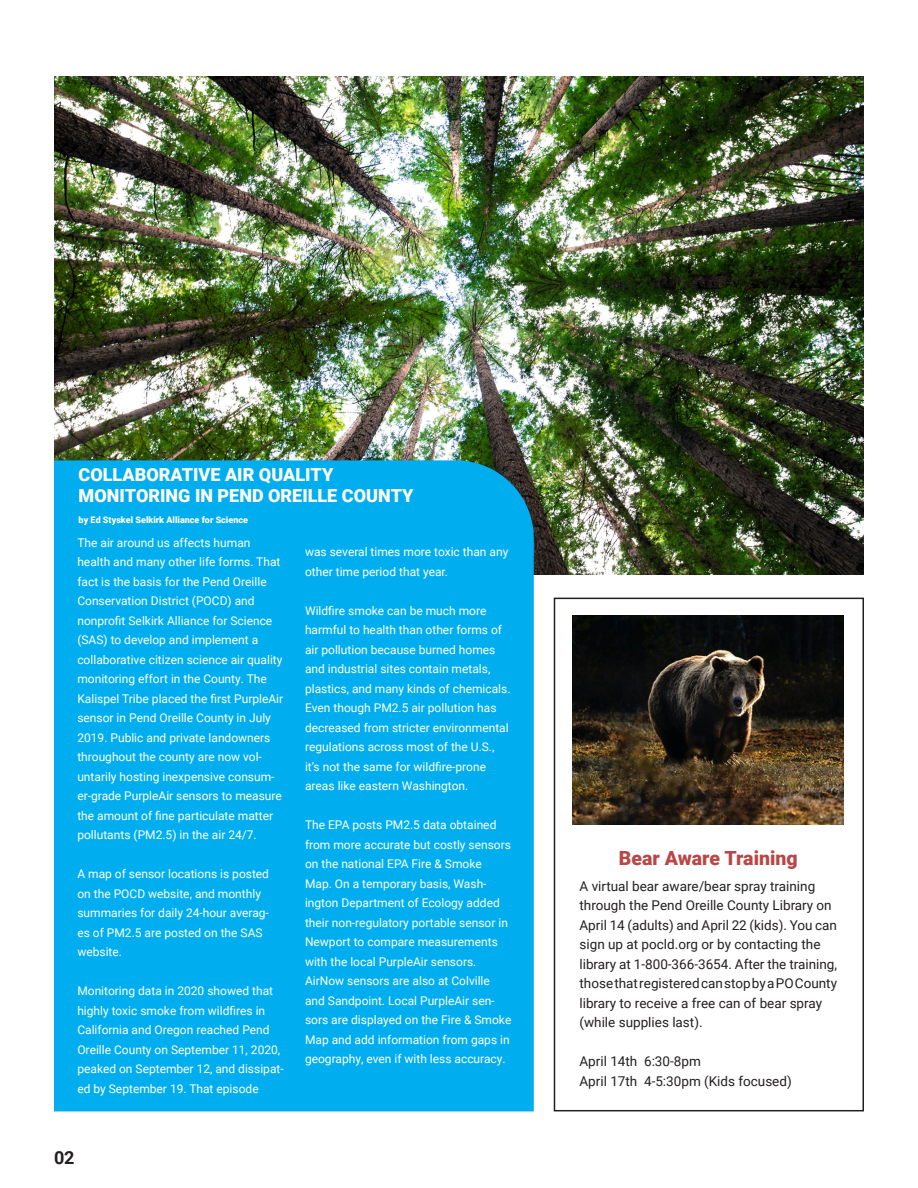
<style>
.page{position:relative;width:918px;height:1188px;background:#fff}
.page>*{position:absolute;margin:0;border:0;box-sizing:border-box;transform-origin:0 0}
.Title_to_Begin{font:900 19.5px "Roboto";color:#b94747}
.Insert_Your_Title{font:900 18px "Roboto";color:#fff}
.t1{font:700 18px "Roboto";color:#231f20}
.t2{font:13.5px/19.5px "Roboto";color:#231f20}
.t3{font:12px/19.5px "Roboto";color:#fff}
.Insert_Your_Title-2{font:900 9px "Roboto";color:#fff}
</style>
<div class="page">
<div style="left:554px;top:598px;width:310px;height:513px;border:2px solid #231f20"></div>
<img style="left:54px;top:77px;width:810px;height:498px">
<div style="left:54px;top:460px;width:480px;height:651px;background:#00aeef"></div>
<img style="left:573px;top:615px;width:271px;height:210px">
<p class="Insert_Your_Title" style="left:79px;top:462px;width:256px">COLLABORATIVE AIR QUALITY</p>
<p class="Insert_Your_Title" style="left:79px;top:483px;width:336px">MONITORING IN PEND OREILLE COUNTY</p>
<p class="Insert_Your_Title-2" style="left:79px;top:513px;width:171px">by Ed Styskel Selkirk Alliance for Science</p>
<p class="t3" style="left:77px;top:532px;width:207px">The air around us affects human health and many other life forms. That fact is the basis for the Pend Oreille Conservation District (POCD) and nonprofit Selkirk Alliance for Science (SAS) to develop and implement a collaborative citizen science air quality monitoring effort in the County. The Kalispel Tribe placed the first PurpleAir sensor in Pend Oreille County in July 2019. Public and private landowners throughout the county are now vol&shy;untarily hosting inexpensive consum&shy;er-grade PurpleAir sensors to measure the amount of fine particulate matter pollutants (PM2.5) in the air 24/7.</p>
<p class="t3" style="left:77px;top:864px;width:193px">A map of sensor locations is posted on the POCD website, and monthly summaries for daily 24-hour averag&shy;es of PM2.5 are posted on the SAS website.</p>
<p class="t3" style="left:77px;top:981px;width:208px">Monitoring data in 2020 showed that highly toxic smoke from wildfires in California and Oregon reached Pend Oreille County on September 11, 2020, peaked on September 12, and dissipat&shy;ed by September 19. That episode</p>
<p class="t3" style="left:305px;top:542px;width:205px">was several times more toxic than any other time period that year.</p>
<p class="t3" style="left:305px;top:600px;width:207px">Wildfire smoke can be much more harmful to health than other forms of air pollution because burned homes and industrial sites contain metals, plastics, and many kinds of chemicals.<br>Even though PM2.5 air pollution has decreased from stricter environmental regulations across most of the U.S., it’s not the same for wildfire-prone areas like eastern Washington.</p>
<p class="t3" style="left:305px;top:815px;width:208px">The EPA posts PM2.5 data obtained from more accurate but costly sensors on the national EPA Fire &amp; Smoke Map. On a temporary basis, Wash&shy;ington Department of Ecology added their non-regulatory portable sensor in Newport to compare measurements with the local PurpleAir sensors.<br>AirNow sensors are also at Colville and Sandpoint. Local PurpleAir sen&shy;sors are displayed on the Fire &amp; Smoke Map and add information from gaps in geography, even if with less accuracy.</p>
<h2 class="t1" style="left:54px;top:1145px;width:22px">02</h2>
<p class="Title_to_Begin" style="left:619px;top:844px;width:180px">Bear Aware Training</p>
<p class="t2" style="left:580px;top:876px;width:259px">A virtual bear aware/bear spray training through the Pend Oreille County Library on April 14 (adults) and April 22 (kids). You can sign up at pocld.org or by contacting the library at 1-800-366-3654. After the training, those that registered can stop by a PO County library to receive a free can of bear spray (while supplies last).</p>
<p class="t2" style="left:580px;top:1051px;width:123px">April 14th 6:30-8pm</p>
<p class="t2" style="left:580px;top:1071px;width:214px">April 17th 4-5:30pm (Kids focused)</p>
</div>
